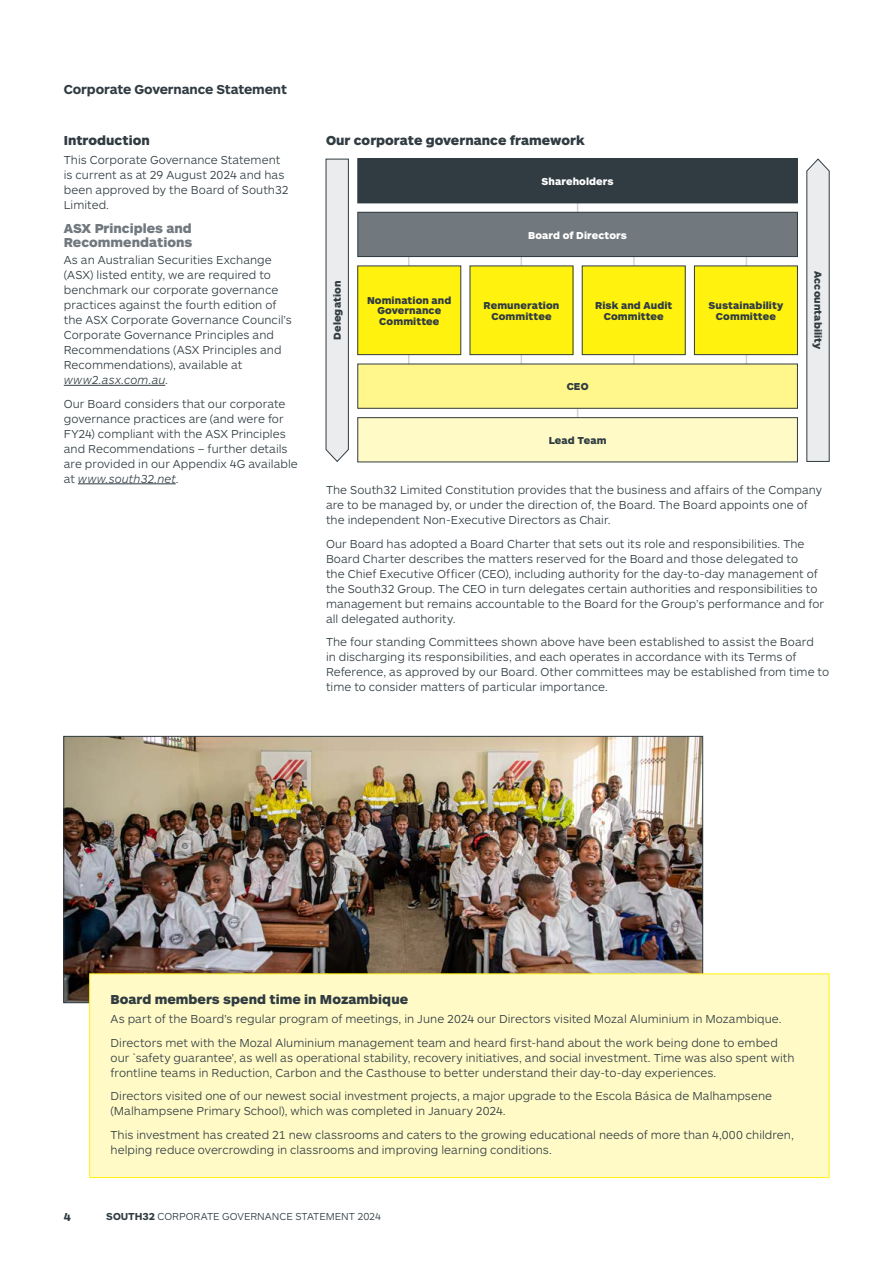
<style>
.page{position:relative;width:893px;height:1263px;background:#fff}
.page>*{position:absolute;margin:0;border:0;box-sizing:border-box;transform-origin:0 0}
.t1{font:900 13.5px "ARS Maquette Pro";color:#303c42}
.t2{font:900 13.5px/13.5px "ARS Maquette Pro";color:#71797f}
.t3{font:700 13.5px "ARS Maquette Pro";letter-spacing:-.01em;color:#303c42}
.t4{font:300 12px/15px "ARS Maquette Pro";letter-spacing:.005em;color:#303c42}
.t5{font:700 12px "ARS Maquette Pro";color:#303c42}
.t6{font:900 10.5px/10.5px "ARS Maquette Pro";letter-spacing:.01em;color:#303c42;text-align:center}
.t7{font:300 10.5px "ARS Maquette Pro";color:#303c42}
.t8{font:900 10.5px "ARS Maquette Pro";letter-spacing:.01em;color:#fff}
.s1{font-style:italic}
.s2{font-weight:700}
</style>
<div class="page">
<svg style="left:806px;top:159px;width:24px;height:303px;background:#dbddde"></svg>
<svg style="left:326px;top:159px;width:23px;height:303px;background:#dee0e1"></svg>
<hr style="left:408px;top:253px;width:1px;height:117px;background:#d1d3d6">
<hr style="left:521px;top:253px;width:1px;height:117px;background:#d1d3d6">
<hr style="left:633px;top:253px;width:2px;height:117px;background:#d1d3d6">
<hr style="left:746px;top:253px;width:1px;height:117px;background:#d1d3d6">
<div style="left:358px;top:266px;width:103px;height:89px;background:#fff20f"></div>
<div style="left:358px;top:212px;width:439px;height:45px;background:#71797f"></div>
<div style="left:358px;top:212px;width:440px;height:45px;border:1px solid #303c42"></div>
<div style="left:358px;top:159px;width:439px;height:44px;background:#303c42"></div>
<div style="left:358px;top:158px;width:440px;height:45px;border:1px solid #303c42"></div>
<div style="left:358px;top:364px;width:439px;height:44px;background:#fff68c"></div>
<div style="left:358px;top:418px;width:439px;height:44px;background:#fffac6"></div>
<div style="left:358px;top:417px;width:440px;height:45px;border:1px solid #303c42"></div>
<div style="left:470px;top:266px;width:103px;height:89px;background:#fff20f"></div>
<div style="left:582px;top:266px;width:103px;height:89px;background:#fff20f"></div>
<div style="left:582px;top:266px;width:103px;height:89px;border:1px solid #303c42"></div>
<div style="left:694px;top:266px;width:103px;height:89px;background:#fff20f"></div>
<div style="left:694px;top:266px;width:104px;height:89px;border:1px solid #303c42"></div>
<img style="left:65px;top:738px;width:636px;height:263px">
<div style="left:89px;top:973px;width:740px;height:205px;background:#fffac6;border:1px solid #fff20f"></div>
<hr style="left:64px;top:385px;width:101px;height:1px;background:#303c42">
<hr style="left:78px;top:483px;width:98px;height:1px;background:#303c42">
<p class="t3" style="left:64px;top:81px;width:225px">Corporate Governance Statement</p>
<p class="t1" style="left:64px;top:132px;width:88px">Introduction</p>
<p class="t4" style="left:64px;top:152px;width:226px">This Corporate Governance Statement is current as at 29 August 2024 and has been approved by the Board of South32<br>Limited.</p>
<p class="t2" style="left:64px;top:221px;width:130px">ASX Principles and<br>Recommendations</p>
<p class="t4" style="left:64px;top:252px;width:230px">As an Australian Securities Exchange (ASX) listed entity, we are required to benchmark our corporate governance practices against the fourth edition of the ASX Corporate Governance Council’s Corporate Governance Principles and Recommendations (ASX Principles and Recommendations), available at <span class="s1">www2.asx.com.au</span>.</p>
<p class="t4" style="left:64px;top:395px;width:236px">Our Board considers that our corporate governance practices are (and were for FY24) compliant with the ASX Principles and Recommendations – further details are provided in our Appendix 4G available at <span class="s1">www.south32.net</span>.</p>
<p class="t1" style="left:326px;top:132px;width:260px">Our corporate governance framework</p>
<p class="t8" style="left:541px;top:174px;width:74px">Shareholders</p>
<p class="t8" style="left:528px;top:228px;width:100px">Board of Directors</p>
<p class="t6" style="left:331px;top:340px;width:60px;rotate:-90deg">Delegation</p>
<p class="t6" style="left:824px;top:271px;width:80px;rotate:90deg">Accountability</p>
<p class="t6" style="left:367px;top:295px;width:86px">Nomination and<br>Governance<br>Committee</p>
<p class="t6" style="left:483px;top:300px;width:77px">Remuneration<br>Committee</p>
<p class="t6" style="left:595px;top:300px;width:79px">Risk and Audit<br>Committee</p>
<p class="t6" style="left:708px;top:300px;width:76px">Sustainability<br>Committee</p>
<p class="t6" style="left:567px;top:381px;width:23px">CEO</p>
<p class="t6" style="left:549px;top:434px;width:59px">Lead Team</p>
<p class="t4" style="left:326px;top:482px;width:498px">The South32 Limited Constitution provides that the business and affairs of the Company are to be managed by, or under the direction of, the Board. The Board appoints one of the independent Non-Executive Directors as Chair.</p>
<p class="t4" style="left:326px;top:536px;width:500px">Our Board has adopted a Board Charter that sets out its role and responsibilities. The Board Charter describes the matters reserved for the Board and those delegated to<br>the Chief Executive Officer (CEO), including authority for the day-to-day management of the South32 Group. The CEO in turn delegates certain authorities and responsibilities to management but remains accountable to the Board for the Group’s performance and for all delegated authority.</p>
<p class="t4" style="left:326px;top:634px;width:505px">The four standing Committees shown above have been established to assist the Board<br>in discharging its responsibilities, and each operates in accordance with its Terms of Reference, as approved by our Board. Other committees may be established from time to time to consider matters of particular importance.</p>
<p class="t1" style="left:111px;top:990px;width:299px">Board members spend time in Mozambique</p>
<p class="t4" style="left:111px;top:1007px;width:672px;line-height:23.5px">As part of the Board's regular program of meetings, in June 2024 our Directors visited Mozal Aluminium in Mozambique.<br>Directors met with the Mozal Aluminium management team and heard first-hand about the work being done to embed</p>
<p class="t4" style="left:111px;top:1049px;width:685px">our `safety guarantee', as well as operational stability, recovery initiatives, and social investment. Time was also spent with frontline teams in Reduction, Carbon and the Casthouse to better understand their day-to-day experiences.</p>
<p class="t4" style="left:111px;top:1088px;width:663px">Directors visited one of our newest social investment projects, a major upgrade to the Escola Básica de Malhampsene (Malhampsene Primary School), which was completed in January 2024.</p>
<p class="t4" style="left:111px;top:1127px;width:685px">This investment has created 21 new classrooms and caters to the growing educational needs of more than 4,000 children, helping reduce overcrowding in classrooms and improving learning conditions.</p>
<p class="t5" style="left:64px;top:1209px;width:9px">4</p>
<p class="t7" style="left:106px;top:1210px;width:276px"><span class="s2">SOUTH32</span> CORPORATE GOVERNANCE STATEMENT 2024</p>
</div>
